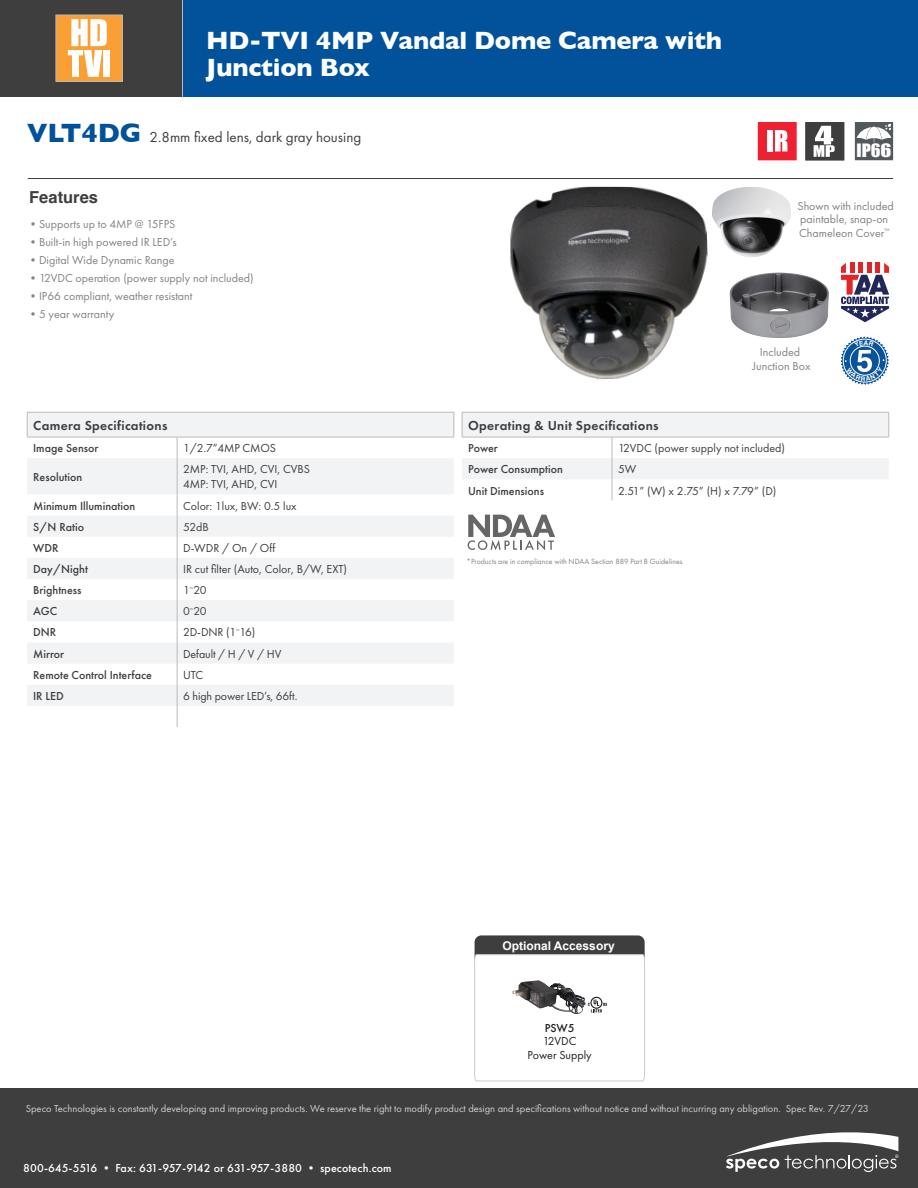
<style>
.page{position:relative;width:918px;height:1188px;background:#fff}
.page>*{position:absolute;margin:0;border:0;box-sizing:border-box;transform-origin:0 0}
.PRODUCT_NAME{font:700 25.5px "Gill Sans";letter-spacing:-.01em;color:#fff}
.t1{font:16.95px "Impact";color:#fff;scale:1.06 1}
.DESCRIPTIONS{font:700 16.5px "Helvetica";color:#3e3e3f}
.PRODUCT_NAME-2{font:15px "Futura PT";color:#3e3e3f}
.DESCRIPTIONS-2{font:600 13.5px "Futura PT";letter-spacing:.025em;color:#3e3e3f}
.DESCRIPTIONS-3{font:12px "Futura PT";color:#3e3e3f}
.t2{font:12px "Futura PT";color:#808385}
.DESCRIPTIONS-4{font:500 12px "Futura PT";color:#3e3e3f}
.ADDRESS{font:500 12px "Futura PT";letter-spacing:.01em;color:#fff}
.DESCRIPTIONS-5{font:12px/13.5px "Futura PT";color:#808285}
.features_body{font:12px "Futura PT";color:#414042}
.t3{font:700 12px "Arial";color:#fff}
._7pt__bullets{font:12px "Futura PT";color:#231f20}
._7pt__bullets-2{font:500 12px "Futura PT";color:#231f20}
.DESCRIPTIONS-6{font:10.5px "Futura PT";color:#d1cfce}
.DESCRIPTIONS-7{font:7.8px "Futura PT";color:#808285}
.s1{font-family:"Gill Sans";font-weight:700;font-size:27px;color:#01529a}
</style>
<div class="page">
<div style="left:475px;top:935px;width:170px;height:33px;background:#3e3e3f;border-radius:7px"></div>
<hr style="left:181px;top:0;width:3px;height:96px;background:#bdbaba">
<div style="left:184px;top:0;width:734px;height:96px;background:#01529b"></div>
<div style="left:0;top:0;width:181px;height:96px;background:#3e3e3f"></div>
<div style="left:0;top:1088px;width:918px;height:100px;background:#3e3e3f"></div>
<hr style="left:28px;top:178px;width:865px;height:1px;background:#3e3e3f">
<div style="left:56px;top:15px;width:66px;height:66px;background:#f99f33"></div>
<div style="left:103px;top:50px;width:7px;height:27px;background:#fff"></div>
<svg style="left:68px;top:19px;width:39px;height:58px"></svg>
<div style="left:56px;top:15px;width:67px;height:67px;border:1px solid #bdbaba"></div>
<svg style="left:726px;top:1132px;width:172px;height:40px"></svg>
<svg style="left:462px;top:412px;width:428px;height:89px"></svg>
<hr style="left:612px;top:412px;width:277px;height:1px;background:#bdbaba">
<hr style="left:462px;top:437px;width:150px;height:1px;background:#bdbaba">
<hr style="left:612px;top:437px;width:277px;height:1px;background:#bdbaba">
<svg style="left:474px;top:954px;width:171px;height:127px"></svg>
<svg style="left:27px;top:413px;width:427px;height:293px;fill:#f2f3f4"></svg>
<svg style="left:454px;top:412px;width:1px;height:25px"></svg>
<svg style="left:177px;top:438px;width:1px;height:20px"></svg>
<hr style="left:177px;top:458px;width:1px;height:36px;background:#bdbaba">
<svg style="left:177px;top:494px;width:1px;height:233px"></svg>
<hr style="left:27px;top:412px;width:150px;height:1px;background:#bdbaba">
<svg style="left:27px;top:413px;width:1px;height:24px"></svg>
<hr style="left:177px;top:412px;width:277px;height:1px;background:#bdbaba">
<hr style="left:27px;top:437px;width:150px;height:1px;background:#bdbaba">
<hr style="left:177px;top:437px;width:277px;height:1px;background:#bdbaba">
<div style="left:758px;top:122px;width:39px;height:38px;background:#ee2132"></div>
<div style="left:767px;top:130px;width:6px;height:21px;background:#fff"></div>
<svg style="left:775px;top:130px;width:12px;height:21px"></svg>
<div style="left:855px;top:122px;width:38px;height:38px;background:#52595d"></div>
<svg style="left:857px;top:124px;width:34px;height:18px"></svg>
<div style="left:805px;top:122px;width:39px;height:39px;background:#3e3e3f"></div>
<svg style="left:814px;top:126px;width:21px;height:31px"></svg>
<img style="left:510px;top:187px;width:198px;height:193px">
<img style="left:740px;top:273px;width:39px;height:8px">
<img style="left:712px;top:187px;width:79px;height:70px">
<svg style="left:841px;top:263px;width:48px;height:59px"></svg>
<svg style="left:468px;top:515px;width:87px;height:35px"></svg>
<svg style="left:840px;top:336px;width:49px;height:49px"></svg>
<p class="PRODUCT_NAME" style="left:206px;top:20px;width:518px">HD-TVI 4MP Vandal Dome Camera with</p>
<p class="PRODUCT_NAME" style="left:206px;top:47px;width:165px">Junction Box</p>
<p class="PRODUCT_NAME-2" style="left:27px;top:128px;width:336px"><span class="s1">VLT4DG</span> 2.8mm fixed lens, dark gray housing</p>
<p class="DESCRIPTIONS" style="left:29px;top:187px;width:70px">Features</p>
<p class="t2" style="left:27px;top:217px;width:150px">•Supports up to 4MP @ 15FPS</p>
<p class="t2" style="left:27px;top:235px;width:151px">•Built-in high powered IR LED’s</p>
<p class="t2" style="left:27px;top:253px;width:149px">•Digital Wide Dynamic Range</p>
<p class="t2" style="left:27px;top:271px;width:228px">•12VDC operation (power supply not included)</p>
<p class="t2" style="left:27px;top:289px;width:167px">•IP66 compliant, weather resistant</p>
<p class="t2" style="left:27px;top:307px;width:89px">•5 year warranty</p>
<p class="t1" style="left:857px;top:137px;width:34px">IP66</p>
<p class="DESCRIPTIONS-5" style="left:798px;top:199px;width:98px">Shown with included paintable, snap-on<br>Chameleon Cover<sup>™</sup></p>
<p class="t2" style="left:760px;top:345px;width:42px">Included</p>
<p class="t2" style="left:753px;top:359px;width:60px">Junction Box</p>
<p class="DESCRIPTIONS-2" style="left:33px;top:417px;width:136px">Camera Specifications</p>
<p class="DESCRIPTIONS-4" style="left:33px;top:441px;width:67px">Image Sensor</p>
<p class="DESCRIPTIONS-3" style="left:183px;top:441px;width:94px">1/2.7”4MP CMOS</p>
<p class="DESCRIPTIONS-4" style="left:33px;top:470px;width:51px">Resolution</p>
<p class="DESCRIPTIONS-3" style="left:183px;top:462px;width:128px">2MP: TVI, AHD, CVI, CVBS</p>
<p class="DESCRIPTIONS-3" style="left:183px;top:477px;width:96px">4MP: TVI, AHD, CVI</p>
<p class="DESCRIPTIONS-4" style="left:33px;top:498px;width:104px">Minimum Illumination</p>
<p class="features_body" style="left:183px;top:498px;width:115px">Color: 1lux, BW: 0.5 lux</p>
<p class="DESCRIPTIONS-4" style="left:33px;top:519px;width:52px">S/N Ratio</p>
<p class="features_body" style="left:183px;top:520px;width:27px">52dB</p>
<p class="DESCRIPTIONS-4" style="left:33px;top:541px;width:27px">WDR</p>
<p class="DESCRIPTIONS-3" style="left:183px;top:541px;width:94px">D-WDR / On / Off</p>
<p class="DESCRIPTIONS-4" style="left:33px;top:562px;width:56px">Day/Night</p>
<p class="DESCRIPTIONS-3" style="left:183px;top:562px;width:165px">IR cut filter (Auto, Color, B/W, EXT)</p>
<p class="DESCRIPTIONS-4" style="left:33px;top:583px;width:50px">Brightness</p>
<p class="DESCRIPTIONS-3" style="left:183px;top:583px;width:25px">1<sup>~</sup>20</p>
<p class="DESCRIPTIONS-4" style="left:33px;top:604px;width:26px">AGC</p>
<p class="DESCRIPTIONS-3" style="left:183px;top:604px;width:25px">0<sup>~</sup>20</p>
<p class="DESCRIPTIONS-4" style="left:33px;top:625px;width:25px">DNR</p>
<p class="DESCRIPTIONS-3" style="left:183px;top:625px;width:74px">2D-DNR (1<sup>~</sup>16)</p>
<p class="DESCRIPTIONS-4" style="left:33px;top:646px;width:32px">Mirror</p>
<p class="DESCRIPTIONS-3" style="left:183px;top:647px;width:100px">Default / H / V / HV</p>
<p class="DESCRIPTIONS-4" style="left:33px;top:668px;width:120px">Remote Control Interface</p>
<p class="DESCRIPTIONS-3" style="left:183px;top:668px;width:21px">UTC</p>
<p class="DESCRIPTIONS-4" style="left:33px;top:689px;width:32px">IR LED</p>
<p class="DESCRIPTIONS-3" style="left:183px;top:689px;width:116px">6 high power LED’s, 66ft.</p>
<p class="DESCRIPTIONS-2" style="left:468px;top:417px;width:192px">Operating &amp; Unit Specifications</p>
<p class="DESCRIPTIONS-4" style="left:468px;top:441px;width:31px">Power</p>
<p class="DESCRIPTIONS-3" style="left:618px;top:441px;width:169px">12VDC (power supply not included)</p>
<p class="DESCRIPTIONS-4" style="left:468px;top:462px;width:96px">Power Consumption</p>
<p class="DESCRIPTIONS-3" style="left:618px;top:462px;width:20px">5W</p>
<p class="DESCRIPTIONS-4" style="left:468px;top:483px;width:77px">Unit Dimensions</p>
<p class="DESCRIPTIONS-3" style="left:618px;top:483px;width:160px">2.51” (W) x 2.75” (H) x 7.79” (D)</p>
<p class="DESCRIPTIONS-7" style="left:467px;top:556px;width:217px">*Products are in compliance with NDAA Section 889 Part B Guidelines</p>
<p class="t3" style="left:502px;top:938px;width:114px">Optional Accessory</p>
<p class="_7pt__bullets-2" style="left:545px;top:1021px;width:31px">PSW5</p>
<p class="_7pt__bullets" style="left:543px;top:1034px;width:35px">12VDC</p>
<p class="_7pt__bullets" style="left:527px;top:1048px;width:66px">Power Supply</p>
<p class="DESCRIPTIONS-6" style="left:26px;top:1102px;width:845px">Speco Technologies is constantly developing and improving products. We reserve the right to modify product design and specifications without notice and without incurring any obligation. Spec Rev. 7/27/23</p>
<p class="ADDRESS" style="left:23px;top:1161px;width:370px">800-645-5516 • Fax: 631-957-9142 or 631-957-3880 • specotech.com</p>
</div>
